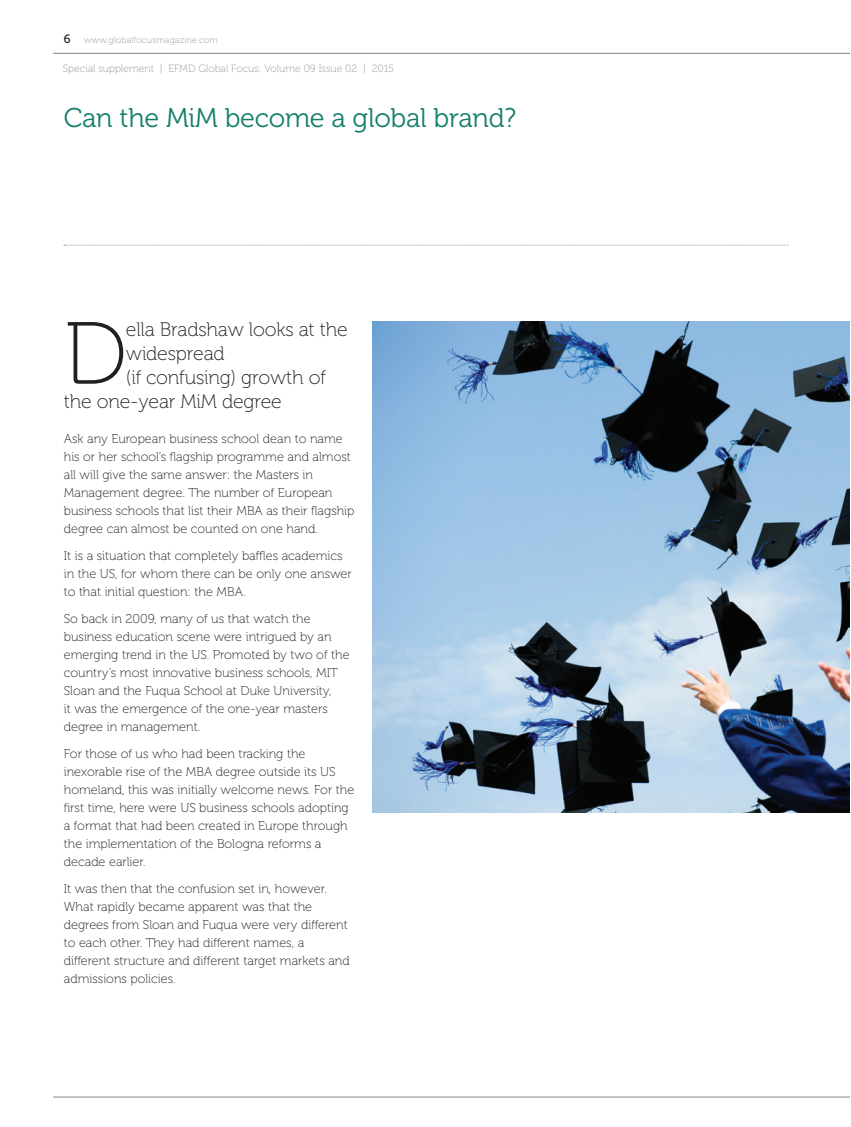
<style>
.page{position:relative;width:851px;height:1127px;background:#fff}
.page>*{position:absolute;margin:0;border:0;box-sizing:border-box;transform-origin:0 0}
.t1{font:88.05px "Museo 100";color:#231f20}
.t2{font:27px "Museo 300";letter-spacing:-.01em;color:#157f6b}
.t3{font:19.5px "Museo 100";letter-spacing:-.01em;color:#231f20}
.t4{font:12.75px/18px "Museo 100";color:#231f20}
.t5{font:10.5px "Museo 100";color:#939598}
.t6{font:9px "Museo 100";letter-spacing:.02em;color:#939598}
.s1{font-family:"Museo 500";font-size:12px;color:#231f20}
</style>
<div class="page">
<hr style="left:53px;top:1097px;width:796px;height:1px;background:#808285">
<hr style="left:53px;top:53px;width:796px;height:1px;background:#808285">
<img style="left:372px;top:321px;width:477px;height:491px">
<svg style="left:64px;top:245px;width:723px;height:1px"></svg>
<p class="t6" style="left:64px;top:35px;width:156px"><span class="s1">6</span> www.globalfocusmagazine.com</p>
<p class="t5" style="left:63px;top:62px;width:333px">Special supplement | EFMD Global Focus: Volume 09 Issue 02 | 2015</p>
<h2 class="t2" style="left:64px;top:103px;width:453px">Can the MiM become a global brand?</h2>
<h1 class="t1" style="left:64px;top:307px;width:64px">D</h1>
<h3 class="t3" style="left:126px;top:319px;width:223px">ella Bradshaw looks at the</h3>
<h3 class="t3" style="left:126px;top:343px;width:100px">widespread</h3>
<h3 class="t3" style="left:126px;top:367px;width:201px">(if confusing) growth of</h3>
<h3 class="t3" style="left:64px;top:391px;width:219px">the one-year MiM degree</h3>
<p class="t4" style="left:64px;top:430px;width:292px">Ask any European business school dean to name his or her school’s flagship programme and almost all will give the same answer: the Masters in Management degree. The number of European business schools that list their MBA as their flagship degree can almost be counted on one hand.</p>
<p class="t4" style="left:64px;top:547px;width:289px">It is a situation that completely baffles academics in the US, for whom there can be only one answer to that initial question: the MBA.</p>
<p class="t4" style="left:64px;top:610px;width:287px">So back in 2009, many of us that watch the business education scene were intrigued by an emerging trend in the US. Promoted by two of the country’s most innovative business schools, MIT Sloan and the Fuqua School at Duke University,<br>it was the emergence of the one-year masters degree in management.</p>
<p class="t4" style="left:64px;top:745px;width:292px">For those of us who had been tracking the inexorable rise of the MBA degree outside its US homeland, this was initially welcome news. For the first time, here were US business schools adopting a format that had been created in Europe through the implementation of the Bologna reforms a decade earlier.</p>
<p class="t4" style="left:64px;top:880px;width:287px">It was then that the confusion set in, however.<br>What rapidly became apparent was that the degrees from Sloan and Fuqua were very different to each other. They had different names, a different structure and different target markets and admissions policies.</p>
</div>
